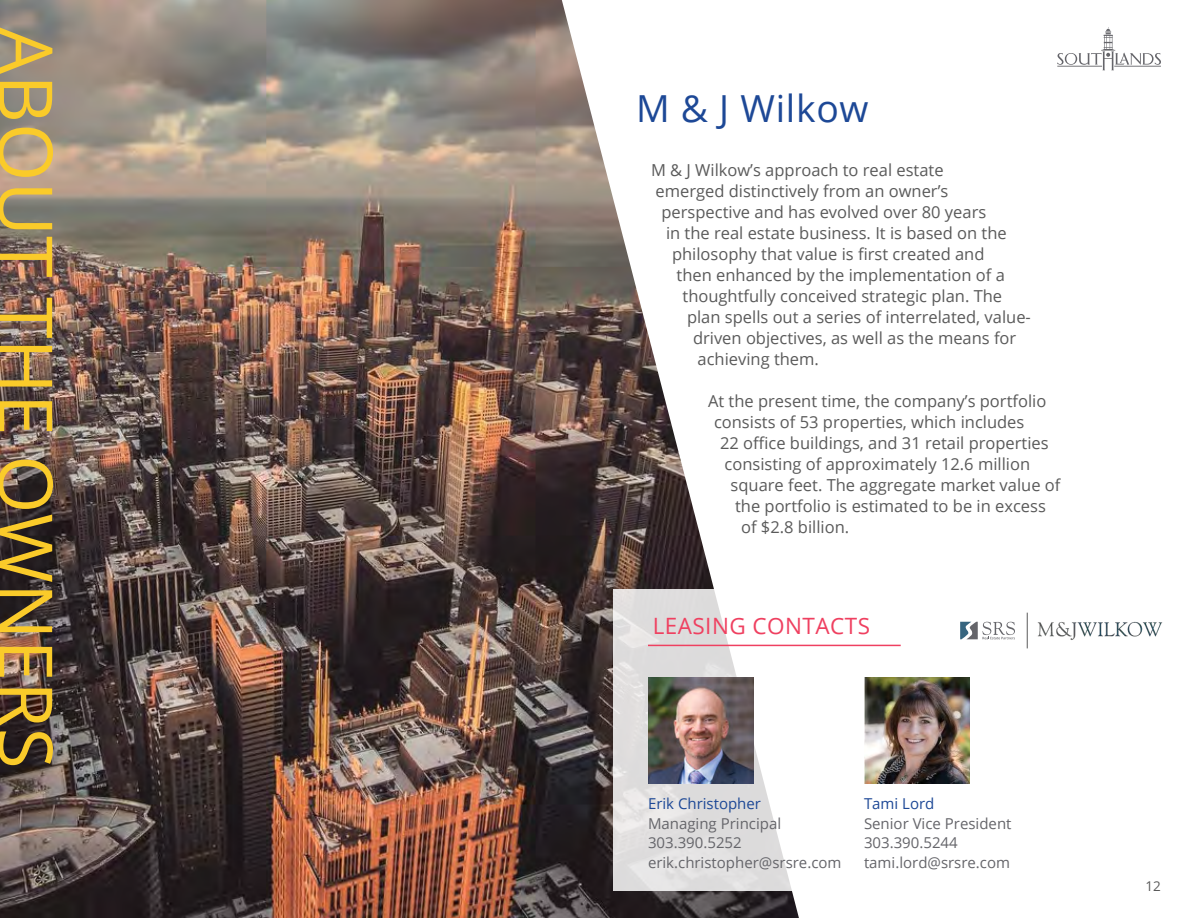
<style>
.page{position:relative;width:1188px;height:918px;background:#fff}
.page>*{position:absolute;margin:0;border:0;box-sizing:border-box;transform-origin:0 0}
.t1{font:75px "Open Sans";color:#facb2a}
.t2{font:37.35px "Open Sans";letter-spacing:.02em;color:#1d4896}
.t3{font:22.5px "Open Sans";letter-spacing:.02em;color:#ef4060}
.t4{font:16.5px "Open Sans";color:#5a5a5a}
.t5{font:15px/19.5px "Open Sans";color:#65656a}
.t6{font:15px "Open Sans";color:#1d4896}
.t7{font:13.5px "Open Sans";color:#5a5a5a}
</style>
<div class="page">
<img style="left:0;top:0;width:799px;height:918px">
<svg style="left:614px;top:590px;width:414px;height:301px"></svg>
<img style="left:648px;top:678px;width:106px;height:105px">
<img style="left:864px;top:678px;width:106px;height:106px">
<hr style="left:648px;top:645px;width:253px;height:1px;background:#ef4060">
<svg style="left:1057px;top:27px;width:104px;height:43px"></svg>
<img style="left:1037px;top:621px;width:126px;height:19px">
<svg style="left:960px;top:622px;width:55px;height:17px"></svg>
<hr style="left:1027px;top:613px;width:1px;height:35px;background:#5a5a5a">
<h1 class="t1" style="left:77px;top:27px;width:743px;rotate:90deg">ABOUT THE OWNERS</h1>
<h2 class="t2" style="left:636px;top:82px;width:234px">M &amp; J Wilkow</h2>
<p class="t4" style="left:651px;top:159px;width:294px">M &amp; J Wilkow’s approach to real estate</p>
<p class="t4" style="left:656px;top:180px;width:294px">emerged distinctively from an owner’s</p>
<p class="t4" style="left:662px;top:201px;width:326px">perspective and has evolved over 80 years</p>
<p class="t4" style="left:666px;top:222px;width:342px">in the real estate business. It is based on the</p>
<p class="t4" style="left:672px;top:243px;width:314px">philosophy that value is first created and</p>
<p class="t4" style="left:677px;top:264px;width:330px">then enhanced by the implementation of a</p>
<p class="t4" style="left:683px;top:285px;width:321px">thoughtfully conceived strategic plan. The</p>
<p class="t4" style="left:687px;top:306px;width:345px">plan spells out a series of interrelated, value-</p>
<p class="t4" style="left:693px;top:327px;width:325px">driven objectives, as well as the means for</p>
<p class="t4" style="left:698px;top:348px;width:123px">achieving them.</p>
<p class="t4" style="left:708px;top:389px;width:340px">At the present time, the company’s portfolio</p>
<p class="t4" style="left:714px;top:410px;width:312px">consists of 53 properties, which includes</p>
<p class="t4" style="left:720px;top:431px;width:330px">22 office buildings, and 31 retail properties</p>
<p class="t4" style="left:725px;top:452px;width:307px">consisting of approximately 12.6 million</p>
<p class="t4" style="left:731px;top:473px;width:331px">square feet. The aggregate market value of</p>
<p class="t4" style="left:735px;top:494px;width:312px">the portfolio is estimated to be in excess</p>
<p class="t4" style="left:741px;top:515px;width:110px">of $2.8 billion.</p>
<h3 class="t3" style="left:653px;top:610px;width:219px">LEASING CONTACTS</h3>
<p class="t6" style="left:648px;top:794px;width:115px">Erik Christopher</p>
<p class="t5" style="left:648px;top:813px;width:195px">Managing Principal<br>303.390.5252 erik.christopher@srsre.com</p>
<p class="t6" style="left:864px;top:794px;width:72px">Tami Lord</p>
<p class="t5" style="left:864px;top:813px;width:149px">Senior Vice President<br>303.390.5244 tami.lord@srsre.com</p>
<p class="t7" style="left:1146px;top:877px;width:17px">12</p>
</div>
